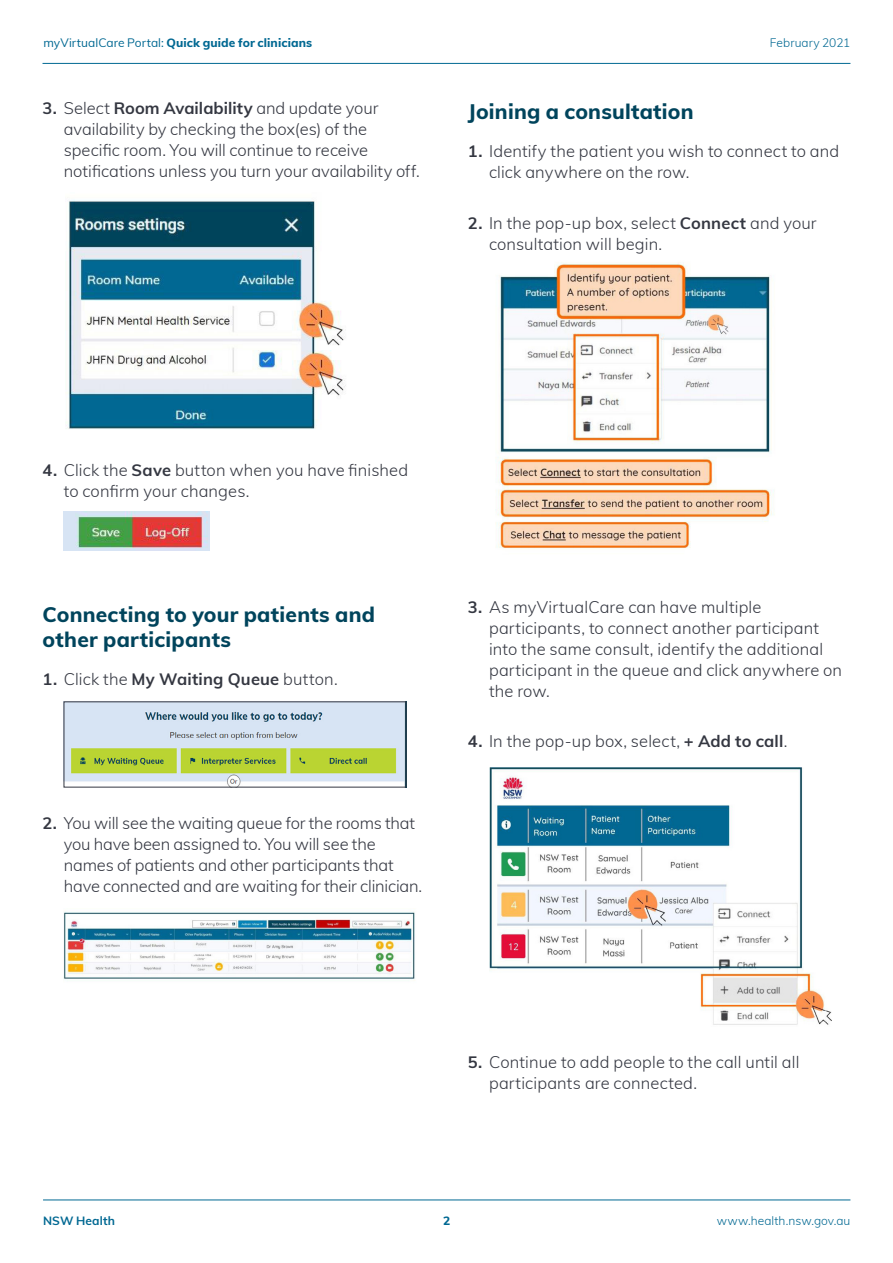
<style>
.page{position:relative;width:893px;height:1263px;background:#fff}
.page>*{position:absolute;margin:0;border:0;box-sizing:border-box;transform-origin:0 0}
.t1{font:800 21px/25.5px "Muli";letter-spacing:.01em;color:#00445c}
.t2{font:300 16.5px/21px "Muli";letter-spacing:.005em;color:#343741}
.t3{font:700 16.5px "Muli";letter-spacing:.015em;color:#343741}
.t4{font:800 12px "Muli";letter-spacing:.01em;color:#006892}
.t5{font:300 12px "Muli";letter-spacing:.005em;color:#006892}
.t6{font:700 12px "Muli";letter-spacing:.01em;color:#006892}
.s1{font-weight:400}
.s2{font-weight:700}
.s3{font-weight:300}
</style>
<div class="page">
<hr style="left:43px;top:63px;width:807px;height:1px;background:#006892">
<hr style="left:43px;top:1199px;width:807px;height:1px;background:#006892">
<img style="left:66px;top:200px;width:280px;height:229px">
<img style="left:64px;top:511px;width:146px;height:39px">
<img style="left:66px;top:704px;width:338px;height:81px">
<img style="left:64px;top:911px;width:351px;height:70px">
<img style="left:495px;top:262px;width:280px;height:286px">
<img style="left:490px;top:767px;width:342px;height:258px">
<p class="t4" style="left:43px;top:34px;width:270px"><span class="s1">myVirtualCare Portal:</span> Quick guide for clinicians</p>
<p class="t5" style="left:770px;top:34px;width:82px">February 2021</p>
<p class="t2" style="left:64px;top:97px;width:357px;text-indent:-21px"><span class="s2">3.</span> Select <span class="s2">Room Availability</span> and update your availability by checking the box(es) of the specific room. You will continue to receive notifications unless you turn your availability off.</p>
<p class="t1" style="left:468px;top:98px;width:227px">Joining a consultation</p>
<p class="t2" style="left:489px;top:140px;width:352px;text-indent:-21px"><span class="s2">1.</span> Identify the patient you wish to connect to and click anywhere on the row.</p>
<p class="t2" style="left:489px;top:211px;width:329px;text-indent:-21px"><span class="s2">2.</span> In the pop-up box, select <span class="s2">Connect</span> and your consultation will begin.</p>
<p class="t2" style="left:64px;top:459px;width:346px;text-indent:-21px"><span class="s2">4.</span> Click the <span class="s2">Save</span> button when you have finished to confirm your changes.</p>
<p class="t1" style="left:43px;top:600px;width:334px">Connecting to your patients and other participants</p>
<p class="t3" style="left:43px;top:667px;width:297px">1. <span class="s3">Click the</span> My Waiting Queue <span class="s3">button.</span></p>
<p class="t2" style="left:64px;top:812px;width:360px;text-indent:-21px"><span class="s2">2.</span> You will see the waiting queue for the rooms that you have been assigned to. You will see the names of patients and other participants that have connected and are waiting for their clinician.</p>
<p class="t2" style="left:489px;top:595px;width:355px;text-indent:-21px"><span class="s2">3.</span> As myVirtualCare can have multiple participants, to connect another participant into the same consult, identify the additional participant in the queue and click anywhere on the row.</p>
<p class="t2" style="left:468px;top:730px;width:321px"><span class="s2">4.</span> In the pop-up box, select, <span class="s2">+ Add to call</span>.</p>
<p class="t2" style="left:489px;top:1050px;width:312px;text-indent:-21px"><span class="s2">5.</span> Continue to add people to the call until all participants are connected.</p>
<p class="t6" style="left:43px;top:1211px;width:73px">NSW Health</p>
<p class="t4" style="left:443px;top:1211px;width:9px">2</p>
<p class="t5" style="left:717px;top:1211px;width:135px">www.health.nsw.gov.au</p>
</div>
